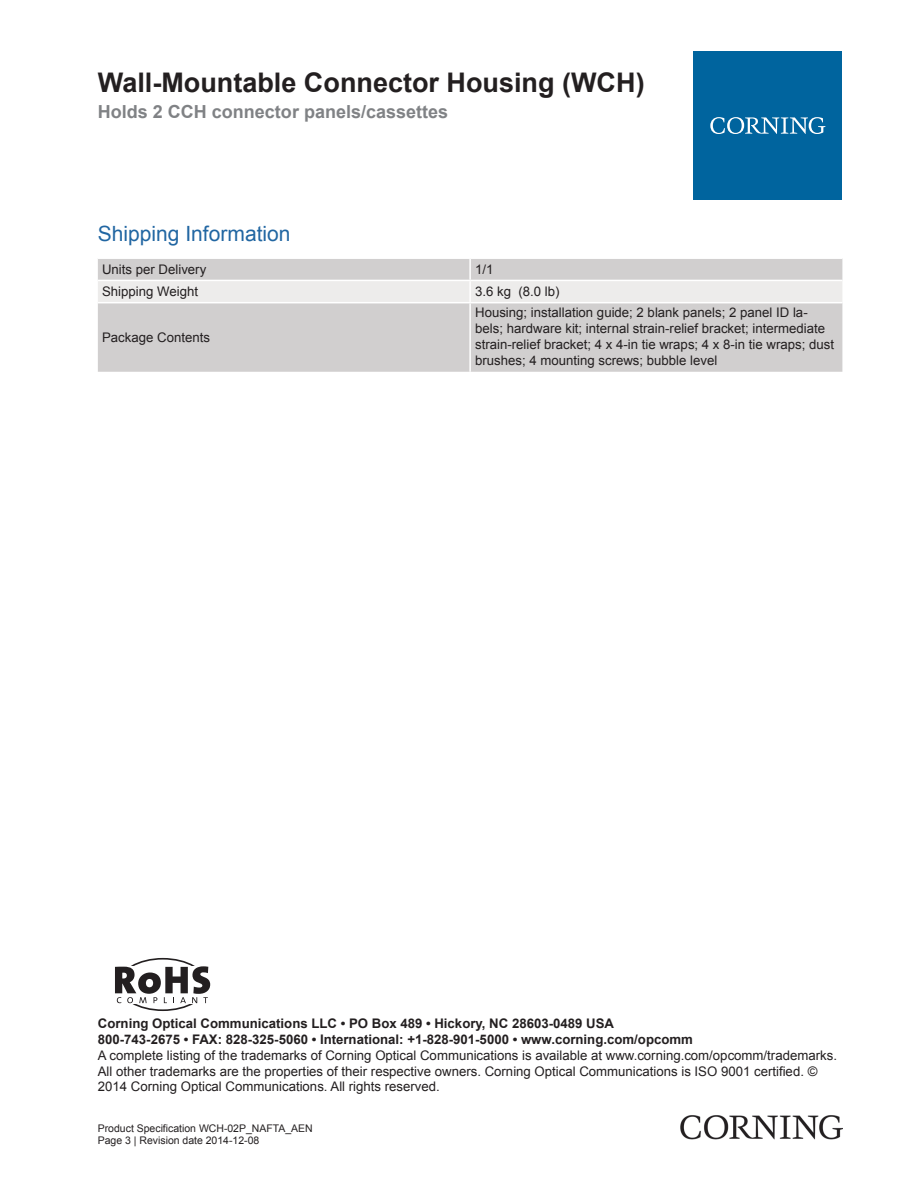
<style>
.page{position:relative;width:919px;height:1187px;background:#fff}
.page>*{position:absolute;margin:0;border:0;box-sizing:border-box;transform-origin:0 0}
.t1{font:700 27px "Arial";color:#231f20}
.t2{font:21px "Arial";color:#2166a2}
.t3{font:700 18px "Arial";color:#808285}
.t4{font:13.2px/15.9px "Arial";color:#231f20}
.t5{font:700 13.2px/15.9px "Arial";color:#231f20}
.t6{font:10.5px/12.6px "Arial";color:#231f20}
</style>
<div class="page">
<div style="left:98px;top:259px;width:744px;height:113px;background:#d1cfcf"></div>
<div style="left:98px;top:281px;width:744px;height:21px;background:#edeceb"></div>
<hr style="left:469px;top:259px;width:2px;height:21px;background:#fff">
<hr style="left:469px;top:281px;width:2px;height:21px;background:#fff">
<hr style="left:469px;top:303px;width:2px;height:69px;background:#fff">
<hr style="left:98px;top:280px;width:372px;height:1px;background:#fff">
<hr style="left:470px;top:280px;width:372px;height:1px;background:#fff">
<hr style="left:98px;top:302px;width:372px;height:1px;background:#fff">
<hr style="left:470px;top:302px;width:372px;height:1px;background:#fff">
<div style="left:693px;top:51px;width:149px;height:149px;background:#00649e"></div>
<svg style="left:710px;top:117px;width:115px;height:17px"></svg>
<img style="left:680px;top:1115px;width:162px;height:24px">
<div style="left:118px;top:957px;width:90px;height:53px;border:2px solid #231f20;border-radius:50%"></div>
<div style="left:98px;top:966px;width:123px;height:38px;background:#fff"></div>
<svg style="left:115px;top:966px;width:95px;height:37px"></svg>
<h1 class="t1" style="left:98px;top:64px;width:548px">Wall-Mountable Connector Housing (WCH)</h1>
<h3 class="t3" style="left:98px;top:100px;width:352px">Holds 2 CCH connector panels/cassettes</h3>
<h2 class="t2" style="left:98px;top:219px;width:194px">Shipping Information</h2>
<p class="t4" style="left:102px;top:261px;width:106px">Units per Delivery</p>
<p class="t4" style="left:475px;top:261px;width:20px">1/1</p>
<p class="t4" style="left:102px;top:284px;width:97px">Shipping Weight</p>
<p class="t4" style="left:475px;top:284px;width:86px">3.6 kg (8.0 lb)</p>
<p class="t4" style="left:102px;top:330px;width:109px">Package Contents</p>
<p class="t4" style="left:475px;top:305px;width:360px">Housing; installation guide; 2 blank panels; 2 panel ID la&shy;bels; hardware kit; internal strain-relief bracket; intermediate strain-relief bracket; 4 x 4-in tie wraps; 4 x 8-in tie wraps; dust brushes; 4 mounting screws; bubble level</p>
<p class="t5" style="left:98px;top:1015px;width:596px">Corning Optical Communications LLC • PO Box 489 • Hickory, NC 28603-0489 USA<br>800-743-2675 • FAX: 828-325-5060 • International: +1-828-901-5000 • www.corning.com/opcomm</p>
<p class="t4" style="left:98px;top:1047px;width:740px">A complete listing of the trademarks of Corning Optical Communications is available at www.corning.com/opcomm/trademarks.<br>All other trademarks are the properties of their respective owners. Corning Optical Communications is ISO 9001 certified. ©<br>2014 Corning Optical Communications. All rights reserved.</p>
<p class="t6" style="left:98px;top:1121px;width:216px">Product Specification WCH-02P_NAFTA_AEN<br>Page 3 | Revision date 2014-12-08</p>
</div>
